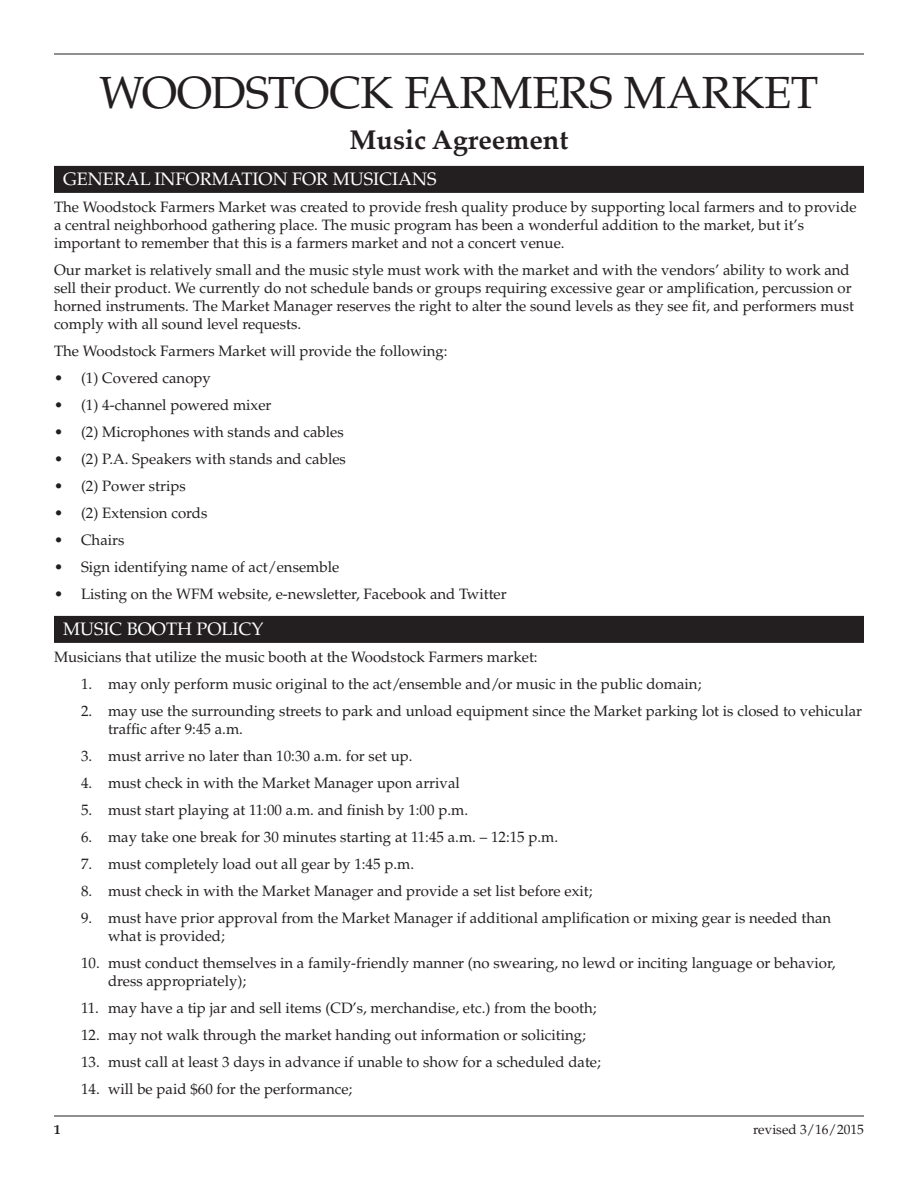
<style>
.page{position:relative;width:918px;height:1188px;background:#fff}
.page>*{position:absolute;margin:0;border:0;box-sizing:border-box;transform-origin:0 0}
.t1{font:45px "Palatino LT Std";letter-spacing:-.005em;color:#231f20}
.t2{font:700 27px "Palatino Linotype";color:#231f20}
.t3{font:18px "Palatino LT Std";color:#fff}
.t4{font:15px/18px "Palatino LT Std";color:#231f20}
.t5{font:13.5px "Palatino LT Std";color:#231f20}
.t6{font:700 13.5px "Palatino Linotype";color:#231f20}
</style>
<div class="page">
<hr style="left:54px;top:1116px;width:810px;height:1px;background:#231f20">
<hr style="left:54px;top:54px;width:810px;height:1px;background:#231f20">
<div style="left:54px;top:166px;width:810px;height:27px;background:#231f20"></div>
<div style="left:54px;top:616px;width:810px;height:27px;background:#231f20"></div>
<h1 class="t1" style="left:100px;top:66px;width:720px">WOODSTOCK FARMERS MARKET</h1>
<h2 class="t2" style="left:350px;top:121px;width:220px">Music Agreement</h2>
<p class="t3" style="left:63px;top:169px;width:375px">GENERAL INFORMATION FOR MUSICIANS</p>
<p class="t4" style="left:54px;top:199px;width:804px">The Woodstock Farmers Market was created to provide fresh quality produce by supporting local farmers and to provide a central neighborhood gathering place. The music program has been a wonderful addition to the market, but it’s important to remember that this is a farmers market and not a concert venue.</p>
<p class="t4" style="left:54px;top:262px;width:801px">Our market is relatively small and the music style must work with the market and with the vendors’ ability to work and sell their product. We currently do not schedule bands or groups requiring excessive gear or amplification, percussion or horned instruments. The Market Manager reserves the right to alter the sound levels as they see fit, and performers must comply with all sound level requests.</p>
<p class="t4" style="left:54px;top:343px;width:395px">The Woodstock Farmers Market will provide the following:</p>
<p class="t4" style="left:54px;top:370px;width:158px">• (1) Covered canopy</p>
<p class="t4" style="left:54px;top:397px;width:219px">• (1) 4-channel powered mixer</p>
<p class="t4" style="left:54px;top:424px;width:291px">• (2) Microphones with stands and cables</p>
<p class="t4" style="left:54px;top:451px;width:293px">• (2) P.A. Speakers with stands and cables</p>
<p class="t4" style="left:54px;top:478px;width:133px">• (2) Power strips</p>
<p class="t4" style="left:54px;top:505px;width:155px">• (2) Extension cords</p>
<p class="t4" style="left:54px;top:532px;width:72px">• Chairs</p>
<p class="t4" style="left:54px;top:559px;width:287px">• Sign identifying name of act/ensemble</p>
<p class="t4" style="left:54px;top:586px;width:454px">• Listing on the WFM website, e-newsletter, Facebook and Twitter</p>
<p class="t3" style="left:63px;top:619px;width:202px">MUSIC BOOTH POLICY</p>
<p class="t4" style="left:54px;top:649px;width:485px">Musicians that utilize the music booth at the Woodstock Farmers market:</p>
<p class="t4" style="left:81px;top:676px;width:622px">1. may only perform music original to the act/ensemble and/or music in the public domain;</p>
<p class="t4" style="left:108px;top:703px;width:756px;text-indent:-27px">2. may use the surrounding streets to park and unload equipment since the Market parking lot is closed to vehicular traffic after 9:45 a.m.</p>
<p class="t4" style="left:81px;top:748px;width:333px">3. must arrive no later than 10:30 a.m. for set up.</p>
<p class="t4" style="left:81px;top:775px;width:380px">4. must check in with the Market Manager upon arrival</p>
<p class="t4" style="left:81px;top:802px;width:389px">5. must start playing at 11:00 a.m. and finish by 1:00 p.m.</p>
<p class="t4" style="left:81px;top:829px;width:479px">6. may take one break for 30 minutes starting at 11:45 a.m. – 12:15 p.m.</p>
<p class="t4" style="left:81px;top:856px;width:335px">7. must completely load out all gear by 1:45 p.m.</p>
<p class="t4" style="left:81px;top:883px;width:513px">8. must check in with the Market Manager and provide a set list before exit;</p>
<p class="t4" style="left:108px;top:910px;width:725px;text-indent:-27px">9. must have prior approval from the Market Manager if additional amplification or mixing gear is needed than what is provided;</p>
<p class="t4" style="left:108px;top:955px;width:729px;text-indent:-27px">10. must conduct themselves in a family-friendly manner (no swearing, no lewd or inciting language or behavior, dress appropriately);</p>
<p class="t4" style="left:81px;top:1000px;width:517px">11. may have a tip jar and sell items (CD’s, merchandise, etc.) from the booth;</p>
<p class="t4" style="left:81px;top:1027px;width:506px">12. may not walk through the market handing out information or soliciting;</p>
<p class="t4" style="left:81px;top:1054px;width:521px">13. must call at least 3 days in advance if unable to show for a scheduled date;</p>
<p class="t4" style="left:81px;top:1081px;width:273px">14. will be paid $60 for the performance;</p>
<p class="t6" style="left:54px;top:1120px;width:8px">1</p>
<p class="t5" style="left:753px;top:1121px;width:112px">revised 3/16/2015</p>
</div>
